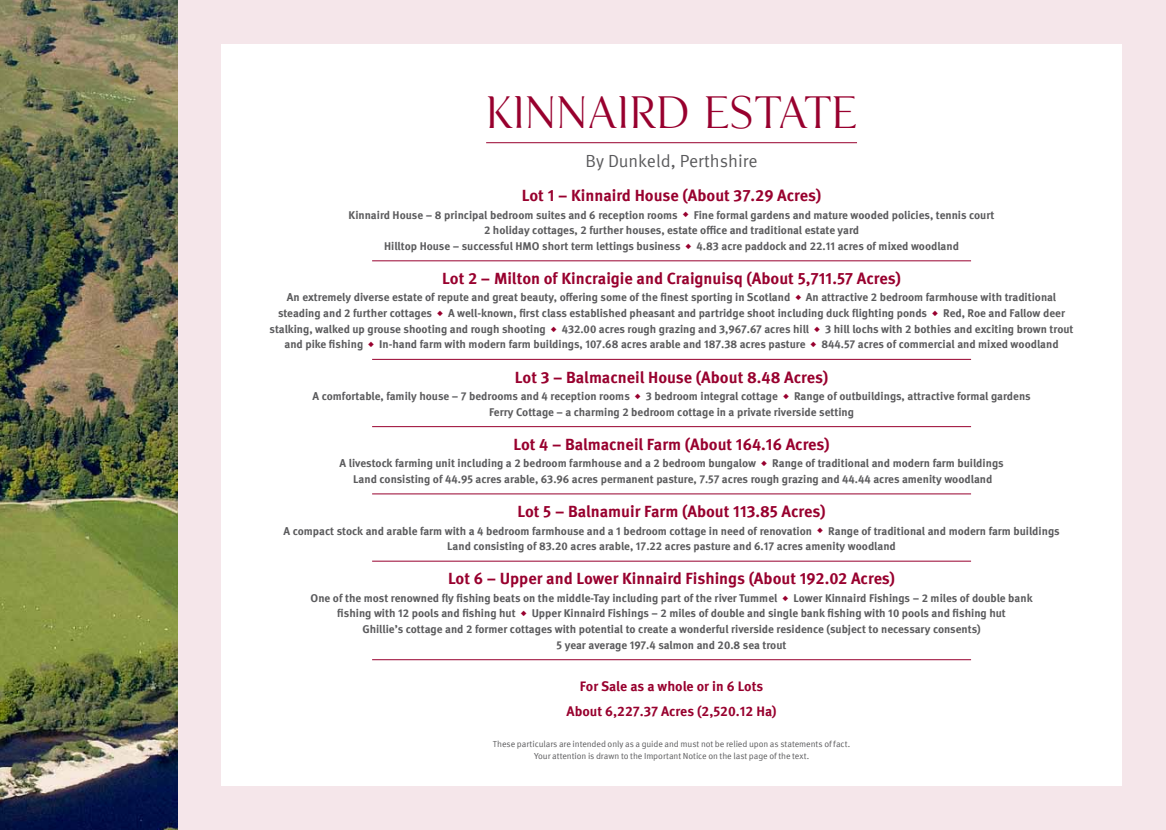
<style>
.page{position:relative;width:1166px;height:830px;background:#fff}
.page>*{position:absolute;margin:0;border:0;box-sizing:border-box;transform-origin:0 0}
.t1{font:40px "KF Display";color:#98002e}
.t2{font:17.5px "KF Meta OT";color:#5b5b5d}
.t3{font:700 16.25px "KF Meta OT";color:#98002e}
.t4{font:700 13.75px/24.6px "KF Meta OT";color:#98002e;text-align:center}
.t5{font:700 11.25px/15.6px "KF Meta OT";color:#5b5b5d;text-align:center}
.t6{font:8.75px/12.5px "KF Meta OT";letter-spacing:-.005em;color:#5b5b5d;text-align:center}
.s1{color:#98002e}
</style>
<div class="page">
<div style="left:177px;top:0;width:989px;height:829px;background:#f5e6ea"></div>
<img style="left:0;top:0;width:177px;height:829px">
<div style="left:221px;top:44px;width:900px;height:741px;background:#fff"></div>
<hr style="left:486px;top:142px;width:371px;height:1px;background:#98002e">
<hr style="left:372px;top:260px;width:599px;height:1px;background:#98002e">
<hr style="left:372px;top:359px;width:599px;height:1px;background:#98002e">
<hr style="left:372px;top:426px;width:599px;height:1px;background:#98002e">
<hr style="left:372px;top:493px;width:599px;height:1px;background:#98002e">
<hr style="left:372px;top:560px;width:599px;height:1px;background:#98002e">
<hr style="left:372px;top:659px;width:599px;height:1px;background:#98002e">
<h1 class="t1" style="left:486px;top:89px;width:372px">KINNAIRD ESTATE</h1>
<h2 class="t2" style="left:586px;top:150px;width:173px">By Dunkeld, Perthshire</h2>
<h3 class="t3" style="left:522px;top:185px;width:301px">Lot 1 – Kinnaird House (About 37.29 Acres)</h3>
<p class="t5" style="left:349px;top:207px;width:647px">Kinnaird House – 8 principal bedroom suites and 6 reception rooms <span class="s1">◆</span> Fine formal gardens and mature wooded policies, tennis court<br>2 holiday cottages, 2 further houses, estate office and traditional estate yard<br>Hilltop House – successful HMO short term lettings business <span class="s1">◆</span> 4.83 acre paddock and 22.11 acres of mixed woodland</p>
<h3 class="t3" style="left:442px;top:268px;width:460px">Lot 2 – Milton of Kincraigie and Craignuisq (About 5,711.57 Acres)</h3>
<p class="t5" style="left:270px;top:290px;width:805px">An extremely diverse estate of repute and great beauty, offering some of the finest sporting in Scotland <span class="s1">◆</span> An attractive 2 bedroom farmhouse with traditional steading and 2 further cottages <span class="s1">◆</span> A well-known, first class established pheasant and partridge shoot including duck flighting ponds <span class="s1">◆</span> Red, Roe and Fallow deer stalking, walked up grouse shooting and rough shooting <span class="s1">◆</span> 432.00 acres rough grazing and 3,967.67 acres hill <span class="s1">◆</span> 3 hill lochs with 2 bothies and exciting brown trout and pike fishing <span class="s1">◆</span> In-hand farm with modern farm buildings, 107.68 acres arable and 187.38 acres pasture <span class="s1">◆</span> 844.57 acres of commercial and mixed woodland</p>
<h3 class="t3" style="left:515px;top:366px;width:315px">Lot 3 – Balmacneil House (About 8.48 Acres)</h3>
<p class="t5" style="left:312px;top:388px;width:720px">A comfortable, family house – 7 bedrooms and 4 reception rooms <span class="s1">◆</span> 3 bedroom integral cottage <span class="s1">◆</span> Range of outbuildings, attractive formal gardens<br>Ferry Cottage – a charming 2 bedroom cottage in a private riverside setting</p>
<h3 class="t3" style="left:513px;top:434px;width:318px">Lot 4 – Balmacneil Farm (About 164.16 Acres)</h3>
<p class="t5" style="left:339px;top:455px;width:665px">A livestock farming unit including a 2 bedroom farmhouse and a 2 bedroom bungalow <span class="s1">◆</span> Range of traditional and modern farm buildings<br>Land consisting of 44.95 acres arable, 63.96 acres permanent pasture, 7.57 acres rough grazing and 44.44 acres amenity woodland</p>
<h3 class="t3" style="left:517px;top:501px;width:310px">Lot 5 – Balnamuir Farm (About 113.85 Acres)</h3>
<p class="t5" style="left:283px;top:522px;width:777px">A compact stock and arable farm with a 4 bedroom farmhouse and a 1 bedroom cottage in need of renovation <span class="s1">◆</span> Range of traditional and modern farm buildings<br>Land consisting of 83.20 acres arable, 17.22 acres pasture and 6.17 acres amenity woodland</p>
<h3 class="t3" style="left:448px;top:568px;width:449px">Lot 6 – Upper and Lower Kinnaird Fishings (About 192.02 Acres)</h3>
<p class="t5" style="left:311px;top:590px;width:723px">One of the most renowned fly fishing beats on the middle-Tay including part of the river Tummel <span class="s1">◆</span> Lower Kinnaird Fishings – 2 miles of double bank fishing with 12 pools and fishing hut <span class="s1">◆</span> Upper Kinnaird Fishings – 2 miles of double and single bank fishing with 10 pools and fishing hut<br>Ghillie’s cottage and 2 former cottages with potential to create a wonderful riverside residence (subject to necessary consents)<br>5 year average 197.4 salmon and 20.8 sea trout</p>
<p class="t4" style="left:566px;top:673px;width:212px">For Sale as a whole or in 6 Lots<br>About 6,227.37 Acres (2,520.12 Ha)</p>
<p class="t6" style="left:493px;top:737px;width:359px">These particulars are intended only as a guide and must not be relied upon as statements of fact.<br>Your attention is drawn to the Important Notice on the last page of the text.</p>
</div>
